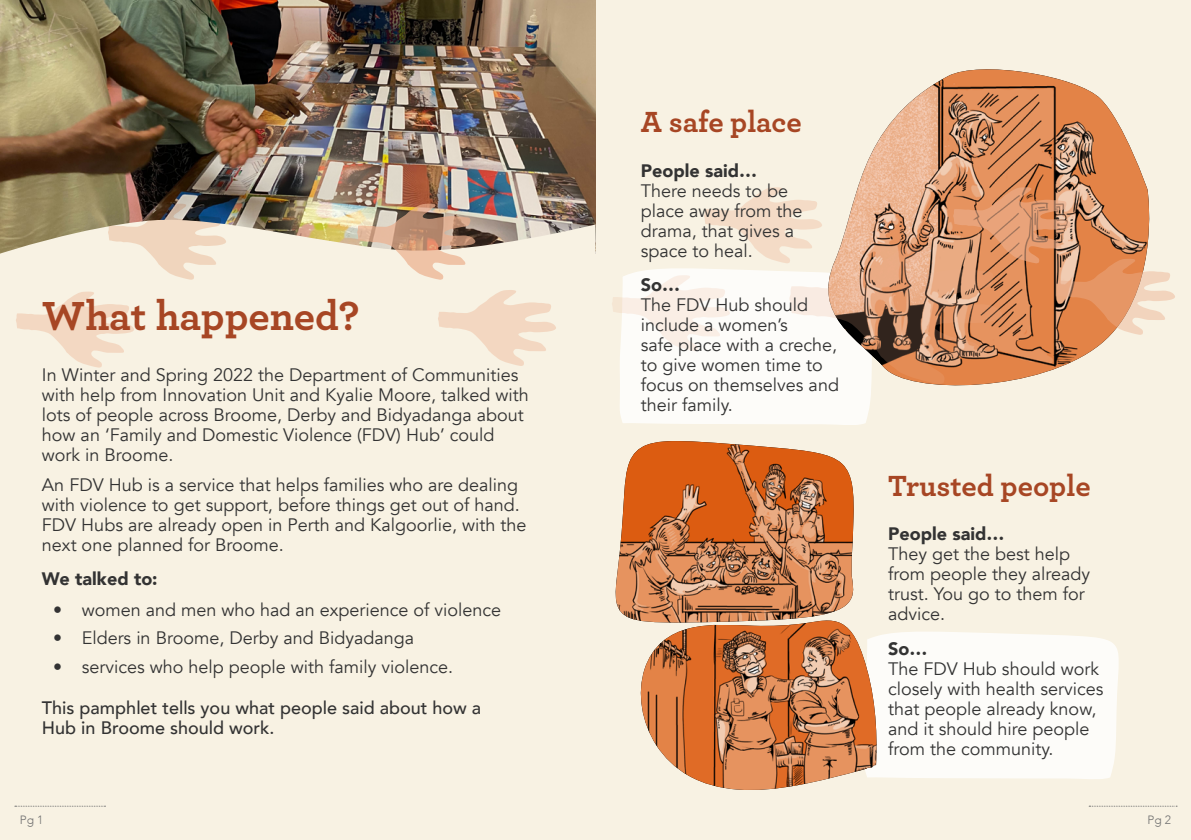
<style>
.page{position:relative;width:1191px;height:840px;background:#fff}
.page>*{position:absolute;margin:0;border:0;box-sizing:border-box;transform-origin:0 0}
.t1{font:700 42.4px "Archer";color:#a74624}
.t2{font:700 30.4px "Archer";color:#a74624}
.t3{font:18px/20px "Avenir";color:#333}
.t4{font:500 18px/20px "Avenir";color:#333}
.t5{font:900 18px "Avenir";color:#333}
.t6{font:300 12px "Avenir";color:#707070}
</style>
<div class="page">
<div style="left:595px;top:0;width:596px;height:839px;background:#f8f2e3"></div>
<div style="left:620px;top:384px;width:251px;height:41px;background:#fdfcf9"></div>
<div style="left:877px;top:632px;width:241px;height:147px;background:#fdfcf9"></div>
<img style="left:816px;top:69px;width:331px;height:322px">
<svg style="left:612px;top:187px;width:563px;height:197px"></svg>
<img style="left:615px;top:441px;width:239px;height:179px">
<svg style="left:636px;top:617px;width:218px;height:4px"></svg>
<img style="left:639px;top:620px;width:238px;height:170px">
<svg style="left:1089px;top:805px;width:88px;height:1px"></svg>
<div style="left:0;top:0;width:595px;height:839px;background:#f8f2e3"></div>
<img style="left:0;top:0;width:595px;height:214px">
<svg style="left:0;top:214px;width:595px;height:66px"></svg>
<svg style="left:108px;top:203px;width:118px;height:76px"></svg>
<img style="left:357px;top:203px;width:118px;height:76px">
<svg style="left:438px;top:290px;width:118px;height:76px"></svg>
<svg style="left:16px;top:291px;width:118px;height:76px"></svg>
<svg style="left:15px;top:805px;width:90px;height:1px"></svg>
<h1 class="t1" style="left:42px;top:282px;width:319px">What happened?</h1>
<p class="t3" style="left:42px;top:365px;width:488px">In Winter and Spring 2022 the Department of Communities with help from Innovation Unit and Kyalie Moore, talked with lots of people across Broome, Derby and Bidyadanga about how an ‘Family and Domestic Violence (FDV) Hub’ could work in Broome.</p>
<p class="t3" style="left:42px;top:474px;width:486px">An FDV Hub is a service that helps families who are dealing with violence to get support, before things get out of hand.<br>FDV Hubs are already open in Perth and Kalgoorlie, with the next one planned for Broome.</p>
<p class="t5" style="left:42px;top:563px;width:117px">We talked to:</p>
<p class="t3" style="left:53px;top:599px;width:449px">• women and men who had an experience of violence</p>
<p class="t3" style="left:53px;top:628px;width:362px">• Elders in Broome, Derby and Bidyadanga</p>
<p class="t3" style="left:53px;top:656px;width:401px">• services who help people with family violence.</p>
<p class="t4" style="left:42px;top:696px;width:441px">This pamphlet tells you what people said about how a<br>Hub in Broome should work.</p>
<p class="t6" style="left:20px;top:812px;width:25px">Pg 1</p>
<h2 class="t2" style="left:641px;top:98px;width:162px">A safe place</h2>
<p class="t5" style="left:641px;top:155px;width:118px">People said…</p>
<p class="t3" style="left:641px;top:181px;width:163px">There needs to be place away from the drama, that gives a space to heal.</p>
<p class="t5" style="left:641px;top:269px;width:41px">So…</p>
<p class="t3" style="left:641px;top:295px;width:200px">The FDV Hub should include a women’s<br>safe place with a creche, to give women time to focus on themselves and their family.</p>
<h2 class="t2" style="left:888px;top:461px;width:204px">Trusted people</h2>
<p class="t5" style="left:888px;top:518px;width:118px">People said…</p>
<p class="t3" style="left:888px;top:543px;width:204px">They get the best help from people they already trust. You go to them for advice.</p>
<p class="t5" style="left:888px;top:632px;width:41px">So…</p>
<p class="t3" style="left:888px;top:658px;width:217px">The FDV Hub should work closely with health services that people already know, and it should hire people from the community.</p>
<p class="t6" style="left:1147px;top:812px;width:25px">Pg 2</p>
</div>
